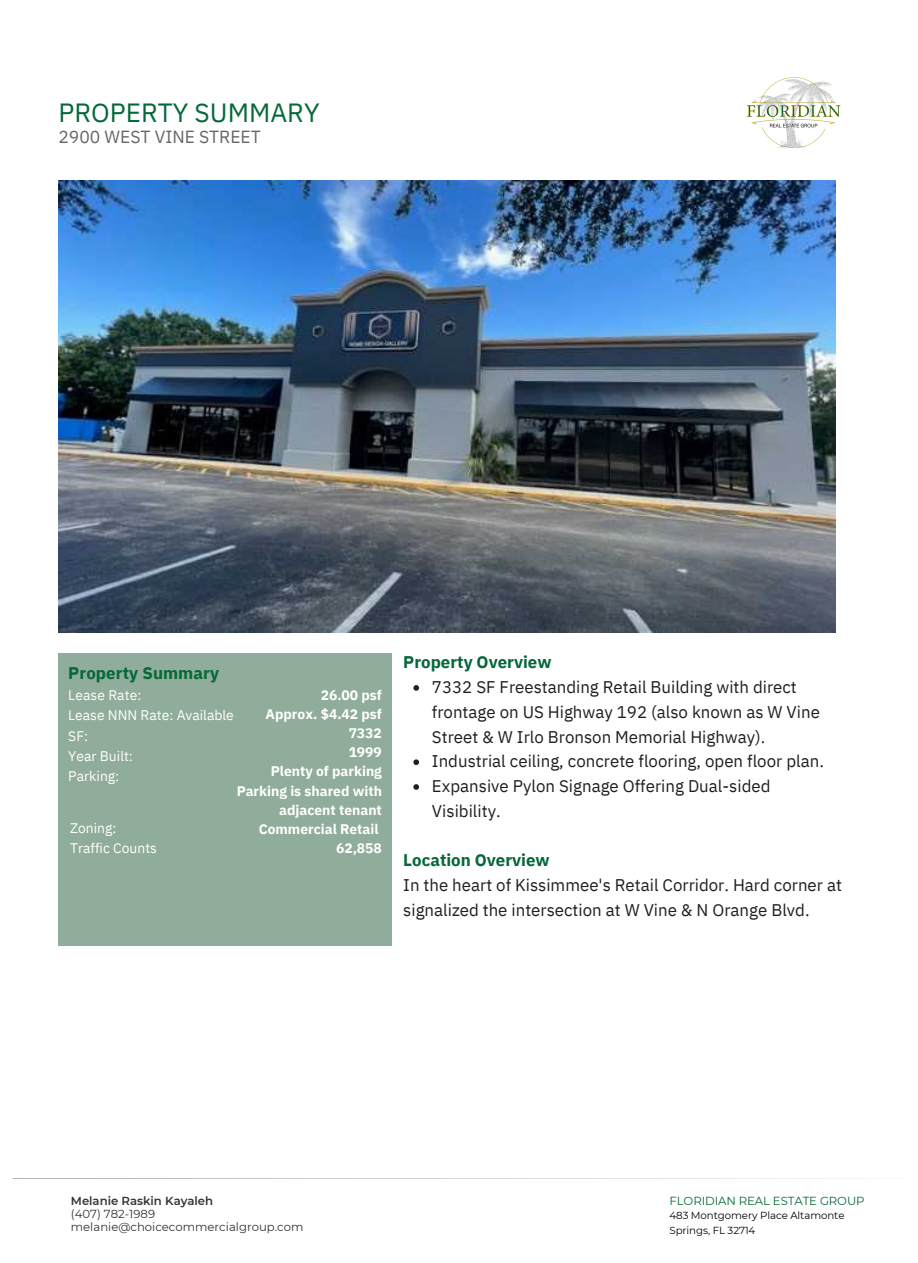
<style>
.page{position:relative;width:918px;height:1263px;background:#fff}
.page>*{position:absolute;margin:0;border:0;box-sizing:border-box;transform-origin:0 0}
.t1{font:26.25px "IBM Plex Sans";color:#056839}
.t2{font:17.55px "IBM Plex Sans";color:#666}
.t3{font:16.8px/24.8px "IBM Plex Sans";color:#1f1f1f}
.t4{font:700 16.8px "IBM Plex Sans";color:#056839}
.t5{font:700 13.8px/19.2px "IBM Plex Sans";color:#fff;text-align:right}
.t6{font:13.8px/20.2px "IBM Plex Sans";color:#fff}
.t7{font:11.7px/13.2px "Montserrat";color:#333}
.t8{font:11.7px "Montserrat";letter-spacing:-.005em;color:#056839}
.t9{font:600 11.7px "Montserrat";color:#333}
.t10{font:10.2px/14.4px "Montserrat";letter-spacing:-.005em;color:#000}
</style>
<div class="page">
<img style="left:746px;top:77px;width:95px;height:72px">
<img style="left:58px;top:181px;width:778px;height:451px">
<div style="left:58px;top:653px;width:334px;height:292px;background:#90ac9a"></div>
<svg style="left:413px;top:685px;width:6px;height:5px"></svg>
<svg style="left:413px;top:759px;width:6px;height:6px"></svg>
<svg style="left:413px;top:784px;width:6px;height:5px"></svg>
<hr style="left:13px;top:1178px;width:892px;height:1px;background:#333">
<p class="t1" style="left:58px;top:95px;width:263px">PROPERTY SUMMARY</p>
<p class="t2" style="left:58px;top:125px;width:204px">2900 WEST VINE STREET</p>
<p class="t4" style="left:68px;top:661px;width:152px">Property Summary</p>
<p class="t6" style="left:68px;top:684px;width:75px">Lease Rate:</p>
<p class="t6" style="left:68px;top:705px;width:167px">Lease NNN Rate: Available<br>SF:</p>
<p class="t6" style="left:68px;top:745px;width:66px">Year Built:</p>
<p class="t6" style="left:68px;top:765px;width:52px">Parking:</p>
<p class="t5" style="left:321px;top:685px;width:63px">26.00 psf</p>
<p class="t5" style="left:266px;top:704px;width:118px">Approx. $4.42 psf<br>7332</p>
<p class="t5" style="left:349px;top:742px;width:35px">1999</p>
<p class="t5" style="left:237px;top:761px;width:147px">Plenty of parking<br>Parking is shared with adjacent tenant</p>
<p class="t5" style="left:259px;top:819px;width:125px">Commercial Retail<br>62,858</p>
<p class="t6" style="left:70px;top:817px;width:48px">Zoning:</p>
<p class="t6" style="left:70px;top:837px;width:88px">Traffic Counts</p>
<p class="t4" style="left:403px;top:651px;width:150px">Property Overview</p>
<p class="t3" style="left:432px;top:674px;width:389px">7332 SF Freestanding Retail Building with direct frontage on US Highway 192 (also known as W Vine<br>Street &amp; W Irlo Bronson Memorial Highway).</p>
<p class="t3" style="left:432px;top:748px;width:394px">Industrial ceiling, concrete flooring, open floor plan.</p>
<p class="t3" style="left:432px;top:773px;width:340px">Expansive Pylon Signage Offering Dual-sided<br>Visibility.</p>
<p class="t4" style="left:403px;top:849px;width:148px">Location Overview</p>
<p class="t3" style="left:403px;top:872px;width:440px">In the heart of Kissimmee's Retail Corridor. Hard corner at signalized the intersection at W Vine &amp; N Orange Blvd.</p>
<p class="t9" style="left:71px;top:1193px;width:144px">Melanie Raskin Kayaleh</p>
<p class="t7" style="left:71px;top:1207px;width:234px">(407) 782-1989 melanie@choicecommercialgroup.com</p>
<p class="t8" style="left:670px;top:1193px;width:197px">FLORIDIAN REAL ESTATE GROUP</p>
<p class="t10" style="left:670px;top:1208px;width:176px">483 Montgomery Place Altamonte<br>Springs, FL 32714</p>
</div>
